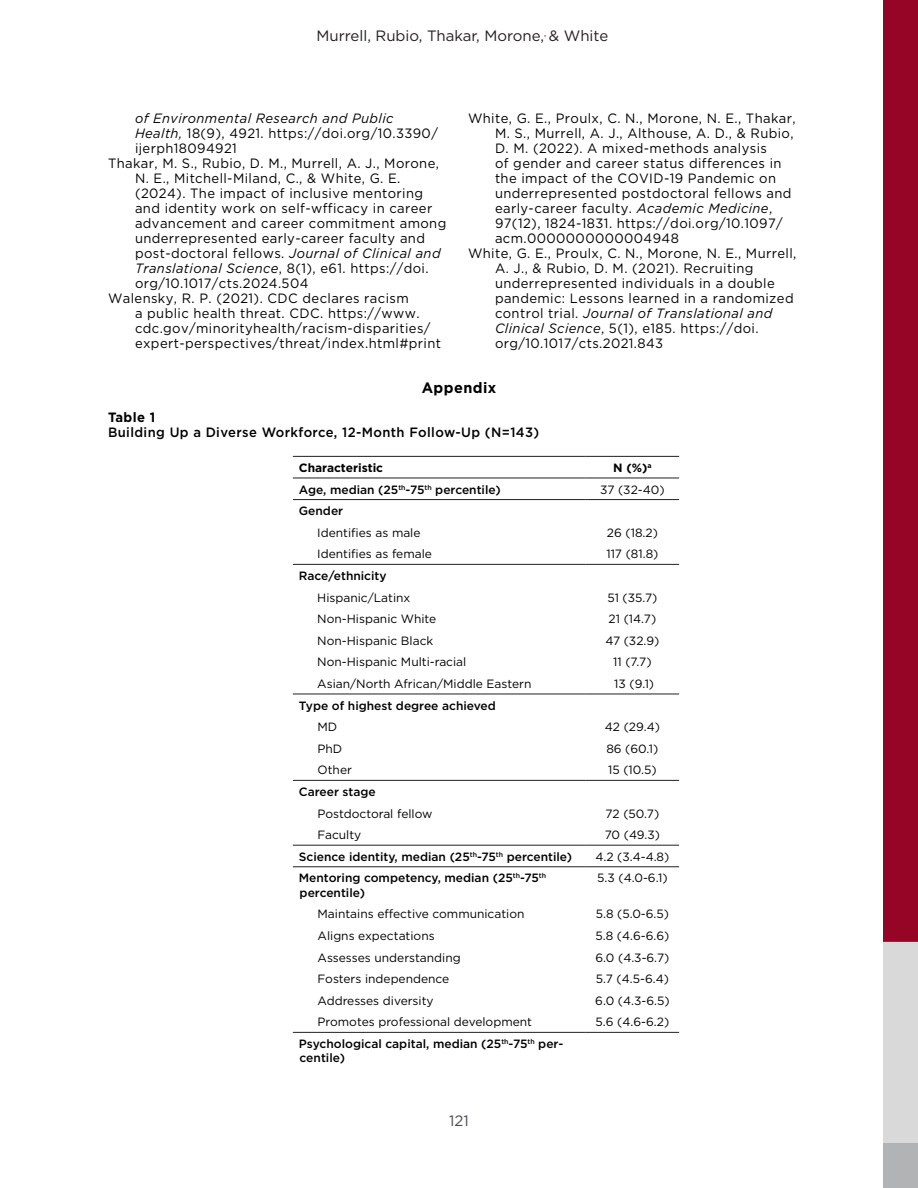
<style>
.page{position:relative;width:918px;height:1188px;background:#fff}
.page>*{position:absolute;margin:0;border:0;box-sizing:border-box;transform-origin:0 0}
.t1{font:15px "Gotham";color:#231f20}
.APA_Heading_1{font:700 15px "Gotham";letter-spacing:.03em;color:#000}
.t2{font:15px "Gotham";color:#4a4c51}
.APA_References{font:13.5px/15px "Gotham";letter-spacing:.03em;color:#000}
.Figure_Description{font:500 13.5px "Gotham";letter-spacing:.03em;color:#000}
.Figure_Title{font:700 13.5px "Gotham";letter-spacing:.03em;color:#000}
.t3{font:12px "Gotham";color:#000}
.t4{font:500 12px/14.4px "Gotham";color:#000}
.t5{font:700 12px "Gotham";color:#000}
.s1{font-style:italic}
</style>
<div class="page">
<div style="left:883px;top:0;width:35px;height:942px;background:#970526"></div>
<div style="left:883px;top:942px;width:35px;height:201px;background:#d9d9da"></div>
<div style="left:883px;top:1143px;width:35px;height:45px;background:#b2b3b5"></div>
<hr style="left:293px;top:456px;width:293px;height:1px;background:#231f20">
<hr style="left:586px;top:456px;width:93px;height:1px;background:#231f20">
<hr style="left:293px;top:478px;width:293px;height:1px;background:#231f20">
<hr style="left:586px;top:478px;width:93px;height:1px;background:#231f20">
<hr style="left:293px;top:499px;width:293px;height:1px;background:#231f20">
<hr style="left:586px;top:499px;width:93px;height:1px;background:#231f20">
<hr style="left:293px;top:564px;width:293px;height:1px;background:#231f20">
<hr style="left:586px;top:564px;width:93px;height:1px;background:#231f20">
<hr style="left:293px;top:694px;width:293px;height:1px;background:#231f20">
<hr style="left:586px;top:694px;width:93px;height:1px;background:#231f20">
<hr style="left:293px;top:780px;width:293px;height:1px;background:#231f20">
<hr style="left:586px;top:780px;width:93px;height:1px;background:#231f20">
<hr style="left:293px;top:845px;width:293px;height:1px;background:#231f20">
<hr style="left:586px;top:845px;width:93px;height:1px;background:#231f20">
<hr style="left:293px;top:867px;width:293px;height:1px;background:#231f20">
<hr style="left:586px;top:867px;width:93px;height:1px;background:#231f20">
<hr style="left:293px;top:1032px;width:293px;height:1px;background:#231f20">
<hr style="left:586px;top:1032px;width:93px;height:1px;background:#231f20">
<p class="t1" style="left:316px;top:26px;width:293px">Murrell, Rubio, Thakar, Morone,<sup>,</sup> &amp; White</p>
<p class="APA_References" style="left:135px;top:110px;width:304px"><span class="s1">of Environmental Research and Public<br>Health,</span> 18(9), 4921. https://doi.org/10.3390/ ijerph18094921</p>
<p class="APA_References" style="left:135px;top:155px;width:313px;text-indent:-27px">Thakar, M. S., Rubio, D. M., Murrell, A. J., Morone, N. E., Mitchell-Miland, C., &amp; White, G. E. (2024). The impact of inclusive mentoring and identity work on self-wfficacy in career advancement and career commitment among underrepresented early-career faculty and post-doctoral fellows. <span class="s1">Journal of Clinical and Translational Science</span>, 8(1), e61. https://doi. org/10.1017/cts.2024.504</p>
<p class="APA_References" style="left:135px;top:290px;width:308px;text-indent:-27px">Walensky, R. P. (2021). CDC declares racism<br>a public health threat. CDC. https://www. cdc.gov/minorityhealth/racism-disparities/ expert-perspectives/threat/index.html#print</p>
<p class="APA_References" style="left:495px;top:110px;width:302px;text-indent:-27px">White, G. E., Proulx, C. N., Morone, N. E., Thakar, M. S., Murrell, A. J., Althouse, A. D., &amp; Rubio, D. M. (2022). A mixed-methods analysis<br>of gender and career status differences in the impact of the COVID-19 Pandemic on underrepresented postdoctoral fellows and early-career faculty. <span class="s1">Academic Medicine</span>, 97(12), 1824-1831. https://doi.org/10.1097/ acm.0000000000004948</p>
<p class="APA_References" style="left:495px;top:245px;width:303px;text-indent:-27px">White, G. E., Proulx, C. N., Morone, N. E., Murrell, A. J., &amp; Rubio, D. M. (2021). Recruiting underrepresented individuals in a double pandemic: Lessons learned in a randomized control trial. <span class="s1">Journal of Translational and Clinical Science</span>, 5(1), e185. https://doi. org/10.1017/cts.2021.843</p>
<p class="APA_Heading_1" style="left:422px;top:378px;width:76px">Appendix</p>
<p class="Figure_Title" style="left:108px;top:408px;width:49px">Table 1</p>
<p class="Figure_Description" style="left:108px;top:423px;width:433px">Building Up a Diverse Workforce, 12-Month Follow-Up (N=143)</p>
<p class="t5" style="left:299px;top:460px;width:86px">Characteristic</p>
<p class="t5" style="left:613px;top:460px;width:40px">N (%)<sup>a</sup></p>
<p class="t4" style="left:299px;top:482px;width:203px">Age, median (25<sup>th</sup>-75<sup>th</sup> percentile)</p>
<p class="t3" style="left:600px;top:482px;width:66px">37 (32-40)</p>
<p class="t4" style="left:299px;top:504px;width:46px">Gender</p>
<p class="t3" style="left:317px;top:525px;width:105px">Identifies as male</p>
<p class="t3" style="left:607px;top:525px;width:52px">26 (18.2)</p>
<p class="t3" style="left:317px;top:546px;width:116px">Identifies as female</p>
<p class="t3" style="left:606px;top:546px;width:54px">117 (81.8)</p>
<p class="t4" style="left:299px;top:568px;width:89px">Race/ethnicity</p>
<p class="t3" style="left:317px;top:590px;width:95px">Hispanic/Latinx</p>
<p class="t3" style="left:607px;top:590px;width:52px">51 (35.7)</p>
<p class="t3" style="left:317px;top:611px;width:121px">Non-Hispanic White</p>
<p class="t3" style="left:609px;top:611px;width:49px">21 (14.7)</p>
<p class="t3" style="left:317px;top:633px;width:118px">Non-Hispanic Black</p>
<p class="t3" style="left:605px;top:633px;width:56px">47 (32.9)</p>
<p class="t3" style="left:317px;top:654px;width:151px">Non-Hispanic Multi-racial</p>
<p class="t3" style="left:613px;top:654px;width:40px">11 (7.7)</p>
<p class="t3" style="left:317px;top:676px;width:216px">Asian/North African/Middle Eastern</p>
<p class="t3" style="left:614px;top:676px;width:41px">13 (9.1)</p>
<p class="t4" style="left:299px;top:698px;width:199px">Type of highest degree achieved</p>
<p class="t3" style="left:318px;top:719px;width:21px">MD</p>
<p class="t3" style="left:605px;top:719px;width:57px">42 (29.4)</p>
<p class="t3" style="left:318px;top:741px;width:26px">PhD</p>
<p class="t3" style="left:606px;top:741px;width:54px">86 (60.1)</p>
<p class="t3" style="left:318px;top:762px;width:36px">Other</p>
<p class="t3" style="left:608px;top:762px;width:50px">15 (10.5)</p>
<p class="t4" style="left:299px;top:784px;width:78px">Career stage</p>
<p class="t3" style="left:318px;top:806px;width:116px">Postdoctoral fellow</p>
<p class="t3" style="left:606px;top:806px;width:55px">72 (50.7)</p>
<p class="t3" style="left:318px;top:827px;width:45px">Faculty</p>
<p class="t3" style="left:605px;top:827px;width:57px">70 (49.3)</p>
<p class="t4" style="left:299px;top:849px;width:275px">Science identity, median (25<sup>th</sup>-75<sup>th</sup> percentile)</p>
<p class="t3" style="left:595px;top:849px;width:75px">4.2 (3.4-4.8)</p>
<p class="t4" style="left:299px;top:871px;width:249px">Mentoring competency, median (25<sup>th</sup>-75<sup>th </sup>percentile)</p>
<p class="t3" style="left:597px;top:870px;width:72px">5.3 (4.0-6.1)</p>
<p class="t3" style="left:318px;top:906px;width:208px">Maintains effective communication</p>
<p class="t3" style="left:596px;top:906px;width:75px">5.8 (5.0-6.5)</p>
<p class="t3" style="left:318px;top:928px;width:119px">Aligns expectations</p>
<p class="t3" style="left:595px;top:928px;width:75px">5.8 (4.6-6.6)</p>
<p class="t3" style="left:318px;top:950px;width:145px">Assesses understanding</p>
<p class="t3" style="left:595px;top:950px;width:75px">6.0 (4.3-6.7)</p>
<p class="t3" style="left:318px;top:971px;width:133px">Fosters independence</p>
<p class="t3" style="left:596px;top:971px;width:75px">5.7 (4.5-6.4)</p>
<p class="t3" style="left:318px;top:993px;width:118px">Addresses diversity</p>
<p class="t3" style="left:595px;top:993px;width:76px">6.0 (4.3-6.5)</p>
<p class="t3" style="left:318px;top:1014px;width:216px">Promotes professional development</p>
<p class="t3" style="left:596px;top:1014px;width:75px">5.6 (4.6-6.2)</p>
<p class="t4" style="left:299px;top:1036px;width:266px">Psychological capital, median (25<sup>th</sup>-75<sup>th</sup> per&shy;centile)</p>
<p class="t2" style="left:449px;top:1111px;width:21px">121</p>
</div>
